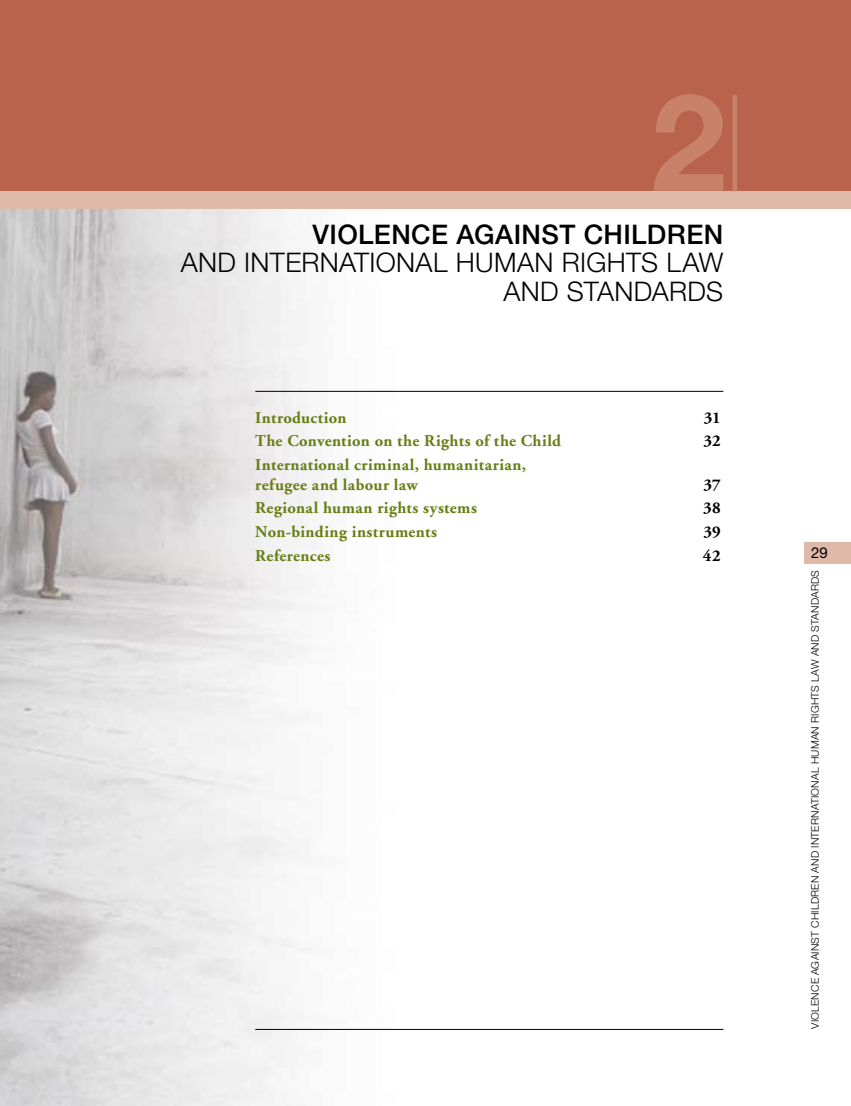
<style>
.page{position:relative;width:851px;height:1106px;background:#fff}
.page>*{position:absolute;margin:0;border:0;box-sizing:border-box;transform-origin:0 0}
.t1{font:700 135px "Helvetica Neue";color:#c78269}
.t2{font:300 27px/28.5px "Helvetica Neue";letter-spacing:.015em;color:#000;text-align:right}
.t3{font:500 27px "Helvetica Neue";letter-spacing:.015em;color:#000}
.t4{font:700 16.5px/19.5px "Adobe Garamond";letter-spacing:.025em;color:#677e15}
.t5{font:700 16.5px "Adobe Garamond";letter-spacing:.005em;color:#000}
.t6{font:15px "Helvetica Neue";color:#000}
.t7{font:300 10.5px "Helvetica Neue";letter-spacing:.02em;color:#000}
</style>
<div class="page">
<div style="left:804px;top:542px;width:46px;height:21px;background:#e0baa8"></div>
<img style="left:0;top:208px;width:723px;height:898px">
<hr style="left:255px;top:391px;width:468px;height:1px;background:#000">
<div style="left:0;top:0;width:850px;height:191px;background:#ba634c"></div>
<div style="left:0;top:191px;width:850px;height:17px;background:#e0baa8"></div>
<hr style="left:255px;top:1029px;width:468px;height:1px;background:#000">
<div style="left:732px;top:95px;width:5px;height:96px;background:#c78269"></div>
<h1 class="t1" style="left:651px;top:59px;width:77px">2</h1>
<h2 class="t3" style="left:312px;top:218px;width:412px">VIOLENCE AGAINST CHILDREN</h2>
<h2 class="t2" style="left:181px;top:248px;width:544px">AND INTERNATIONAL HUMAN RIGHTS LAW<br>AND STANDARDS</h2>
<p class="t4" style="left:255px;top:408px;width:93px">Introduction</p>
<p class="t5" style="left:703px;top:408px;width:18px">31</p>
<p class="t4" style="left:255px;top:431px;width:307px">The Convention on the Rights of the Child</p>
<p class="t5" style="left:703px;top:432px;width:19px">32</p>
<p class="t4" style="left:255px;top:455px;width:272px">International criminal, humanitarian, refugee and labour law</p>
<p class="t5" style="left:703px;top:475px;width:19px">37</p>
<p class="t4" style="left:255px;top:498px;width:223px">Regional human rights systems</p>
<p class="t5" style="left:703px;top:499px;width:19px">38</p>
<p class="t4" style="left:255px;top:522px;width:183px">Non-binding instruments</p>
<p class="t5" style="left:703px;top:523px;width:19px">39</p>
<p class="t4" style="left:255px;top:546px;width:77px">References</p>
<p class="t5" style="left:702px;top:546px;width:19px">42</p>
<p class="t6" style="left:810px;top:544px;width:9px">29</p>
<p class="t7" style="left:808px;top:1028px;width:460px;rotate:-90deg">VIOLENCE AGAINST CHILDREN AND INTERNATIONAL HUMAN RIGHTS LAW AND STANDARDS</p>
</div>
